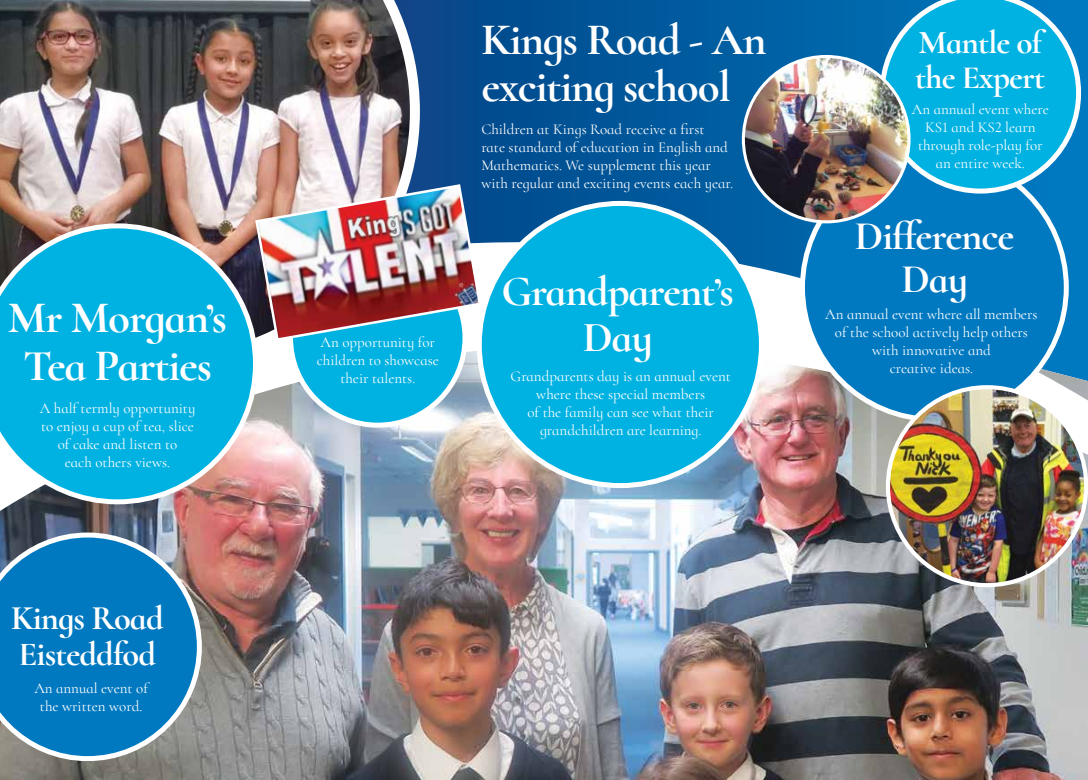
<style>
.page{position:relative;width:1088px;height:780px;background:#fff}
.page>*{position:absolute;margin:0;border:0;box-sizing:border-box;transform-origin:0 0}
.t1{font:700 45px/47.5px "Cormorant Infant";letter-spacing:-.025em;color:#fff}
.t2{font:700 42.75px "Cormorant Infant";letter-spacing:-.025em;color:#fff}
.t3{font:700 40.5px/42.8px "Cormorant Infant";letter-spacing:-.025em;color:#fff;text-align:center}
.t4{font:700 34.38px/36.4px "Cormorant Infant";letter-spacing:-.025em;color:#fff}
.t5{font:700 33.25px/35px "Cormorant Infant";letter-spacing:-.025em;color:#fff}
.t6{font:15px/18px "Cormorant Infant";color:#fff;text-align:center}
</style>
<div class="page">
<svg style="left:420px;top:0;width:668px;height:59px;background:#01589b"></svg>
<img style="left:0;top:59px;width:1088px;height:721px">
<img style="left:0;top:0;width:420px;height:364px">
<div style="left:479px;top:203px;width:282px;height:282px;background:#00b2e2;border-radius:50%"></div>
<div style="left:290px;top:251px;width:175px;height:174px;background:#00b2e2;border-radius:50%"></div>
<img style="left:254px;top:183px;width:229px;height:159px">
<svg style="left:0;top:223px;width:258px;height:281px;background:#26acd0"></svg>
<div style="left:802px;top:155px;width:264px;height:264px;background:#0079c1;border-radius:50%"></div>
<svg style="left:0;top:532px;width:202px;height:229px;background:#2582b9"></svg>
<img style="left:888px;top:387px;width:198px;height:198px;border-radius:99px">
<div style="left:886px;top:385px;width:202px;height:202px;border:4px solid #fff;border-radius:50%"></div>
<svg style="left:880px;top:0;width:201px;height:193px;background:#10acdd"></svg>
<img style="left:743px;top:57px;width:166px;height:165px">
<h1 class="t1" style="left:481px;top:19px;width:287px">Kings Road - An exciting school</h1>
<p class="t6" style="left:481px;top:122px;width:253px;text-align:left">Children at Kings Road receive a first<br>rate standard of education in English and Mathematics. We supplement this year with regular and exciting events each year.</p>
<h3 class="t5" style="left:915px;top:28px;width:131px">Mantle of the Expert</h3>
<p class="t6" style="left:912px;top:102px;width:138px">An annual event where<br>KS1 and KS2 learn through role-play for an entire week.</p>
<h3 class="t3" style="left:855px;top:218px;width:161px">Difference<br>Day</h3>
<h2 class="t2" style="left:501px;top:265px;width:234px">Grandparent’s</h2>
<h1 class="t1" style="left:8px;top:298px;width:221px;text-align:center">Mr Morgan’s<br>Tea Parties</h1>
<p class="t6" style="left:825px;top:307px;width:214px">An annual event where all members of the school actively help others with innovative and<br>creative ideas.</p>
<h2 class="t2" style="left:583px;top:310px;width:72px">Day</h2>
<p class="t6" style="left:321px;top:335px;width:116px">An opportunity for</p>
<p class="t6" style="left:317px;top:353px;width:124px">children to showcase their talents.</p>
<p class="t6" style="left:511px;top:369px;width:222px">Grandparents day is an annual event where these special members<br>of the family can see what their grandchildren are learning.</p>
<p class="t6" style="left:40px;top:400px;width:157px">A half termly opportunity to enjoy a cup of tea, slice of cake and listen to<br>each others views.</p>
<h3 class="t4" style="left:11px;top:602px;width:154px">Kings Road<br>Eisteddfod</h3>
<p class="t6" style="left:34px;top:680px;width:115px">An annual event of the written word.</p>
</div>
